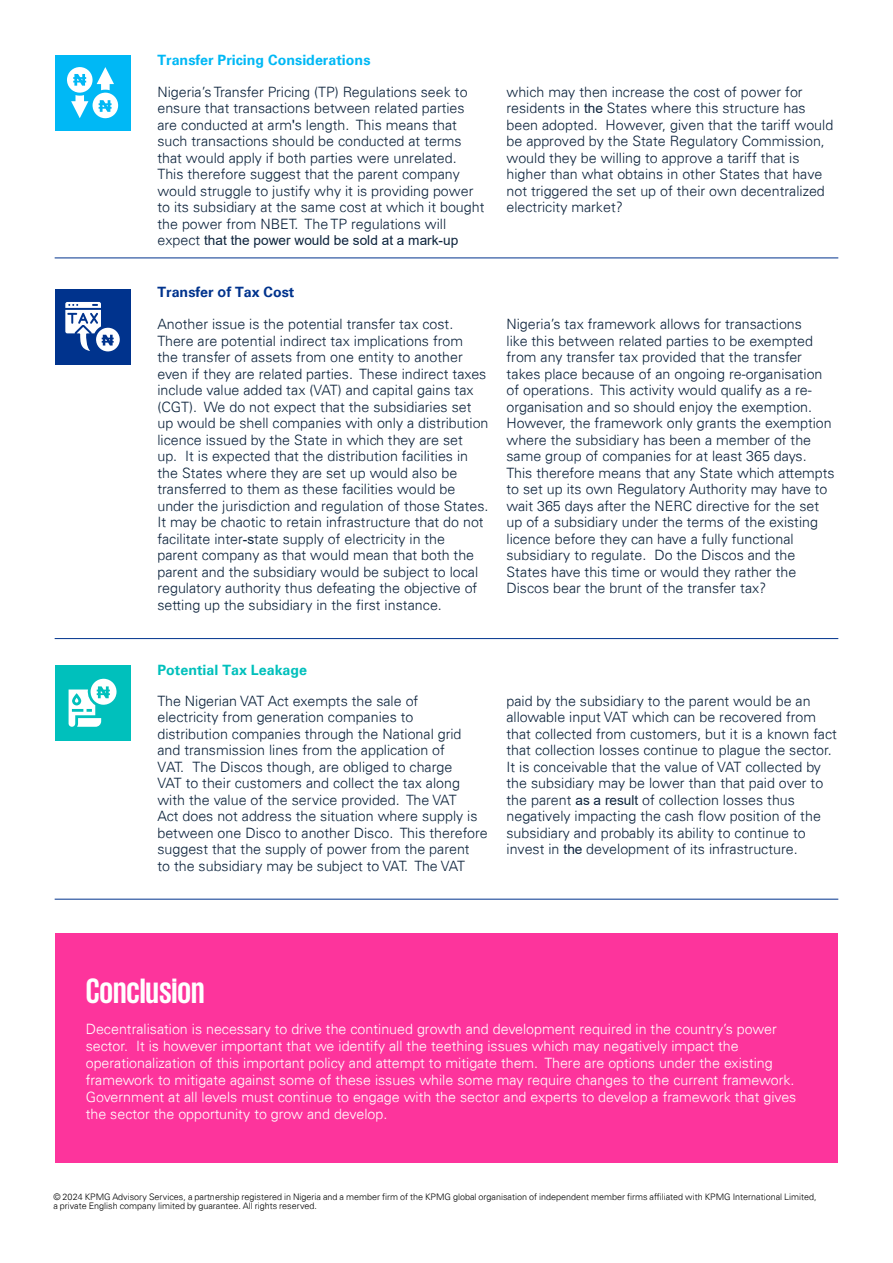
<style>
.page{position:relative;width:893px;height:1263px;background:#fff}
.page>*{position:absolute;margin:0;border:0;box-sizing:border-box;transform-origin:0 0}
.t1{font:700 36px "KPMG";color:#fff}
.t2{font:300 14.25px/16.5px "Univers 45";color:#0c233c}
.t3{font:300 14.25px/17.1px "Univers 45";color:#fff}
.t4{font:700 14.25px "Univers";color:#00b8f5}
.t5{font:700 14.25px "Univers";color:#00c0bc}
.t6{font:700 14.25px "Univers";color:#00338d}
.t7{font:13.65px "Arial";color:#0c233c}
.t8{font:300 9px/9px "Univers 45";color:#000}
.s1{font-family:"Arial";font-weight:400}
.s2{font-family:"Univers 45";font-weight:300;font-size:14.25px}
.s3{font-family:"Arial"}
.s4{font-family:"Arial";font-weight:400;font-size:13.65px}
</style>
<div class="page">
<div style="left:55px;top:934px;width:783px;height:229px;background:#fd349c"></div>
<hr style="left:55px;top:258px;width:783px;height:1px;background:#00338d">
<hr style="left:55px;top:638px;width:783px;height:1px;background:#00338d">
<hr style="left:55px;top:899px;width:783px;height:1px;background:#00338d">
<div style="left:55px;top:55px;width:75px;height:76px;background:#00b8f5"></div>
<div style="left:55px;top:289px;width:75px;height:76px;background:#00338d"></div>
<div style="left:55px;top:665px;width:75px;height:76px;background:#00c0bc"></div>
<svg style="left:67px;top:67px;width:51px;height:52px"></svg>
<svg style="left:65px;top:302px;width:55px;height:50px"></svg>
<svg style="left:69px;top:678px;width:48px;height:49px"></svg>
<p class="t4" style="left:157px;top:52px;width:214px">Transfer Pricing Considerations</p>
<p class="t2" style="left:157px;top:83px;width:329px">Nigeria’s Transfer Pricing (TP) Regulations seek to ensure that transactions between related parties are conducted at arm<span class="s1">'</span>s length. This means that such transactions should be conducted at terms that would apply if both parties were unrelated.<br>This therefore suggest that the parent company would struggle to justify why it is providing power to its subsidiary at the same cost at which it bought the power from NBET. The TP regulations will</p>
<p class="t7" style="left:157px;top:231px;width:302px"><span class="s2">expect</span> that the power would be sold at a mark-up</p>
<p class="t6" style="left:157px;top:284px;width:138px">Transfer <span class="s3">of</span> Tax Cost</p>
<p class="t2" style="left:157px;top:316px;width:333px">Another issue is the potential transfer tax cost.<br>There are potential indirect tax implications from<br>the transfer of assets from one entity to another even if they are related parties. These indirect taxes include value added tax (VAT) and capital gains tax (CGT). We do not expect that the subsidiaries set up would be shell companies with only a distribution licence issued by the State in which they are set<br>up. It is expected that the distribution facilities in the States where they are set up would also be transferred to them as these facilities would be under the jurisdiction and regulation of those States.<br>It may be chaotic to retain infrastructure that do not facilitate inter<span class="s4">-s</span>tate supply of electricity in the parent company as that would mean that both the parent and the subsidiary would be subject to local regulatory authority thus defeating the objective of setting up the subsidiary in the first instance.</p>
<p class="t2" style="left:506px;top:83px;width:328px">which may then increase the cost of power for residents in <span class="s4">the</span> States where this structure has been adopted. However, given that the tariff would be approved by the State Regulatory Commission, would they be willing to approve a tariff that is higher than what obtains in other States that have not triggered the set up of their own decentralized electricity market?</p>
<p class="t2" style="left:506px;top:316px;width:330px">Nigeria’s tax framework allows for transactions<br>like this between related parties to be exempted from any transfer tax provided that the transfer takes place because of an ongoing re-organisation of operations. This activity would qualify as a re&shy;organisation and so should enjoy the exemption.<br>However, the framework only grants the exemption where the subsidiary has been a member of the same group of companies for at least 365 days.<br>This therefore means that any State which attempts to set up its own Regulatory Authority may have to wait 365 days after the NERC directive for the set up of a subsidiary under the terms of the existing licence before they can have a fully functional subsidiary to regulate. Do the Discos and the States have this time or would they rather the Discos bear the brunt of the transfer tax?</p>
<p class="t5" style="left:157px;top:662px;width:151px">Potential Tax Leakage</p>
<p class="t2" style="left:157px;top:692px;width:332px">The Nigerian VAT Act exempts the sale of<br>electricity from generation companies to<br>distribution companies through the National grid and transmission lines from the application of<br>VAT. The Discos though, are obliged to charge<br>VAT to their customers and collect the tax along with the value of the service provided. The VAT<br>Act does not address the situation where supply is between one Disco to another Disco. This therefore suggest that the supply of power from the parent<br>to the subsidiary may be subject to VAT. The VAT</p>
<p class="t2" style="left:506px;top:692px;width:332px">paid by the subsidiary to the parent would be an allowable input VAT which can be recovered from that collected from customers, but it is a known fact that collection losses continue to plague the sector.<br>It is conceivable that the value of VAT collected by the subsidiary may be lower than that paid over to the parent <span class="s4">as a result</span> of collection losses thus negatively impacting the cash flow position of the subsidiary and probably its ability to continue to invest in <span class="s4">the</span> development of its infrastructure.</p>
<h1 class="t1" style="left:86px;top:972px;width:120px">Conclusion</h1>
<p class="t3" style="left:86px;top:1020px;width:712px">Decentralisation is necessary to drive the continued growth and development required in the country’s power sector. It is however important that we identify all the teething issues which may negatively impact the operationalization of this important policy and attempt to mitigate them. There are options under the existing framework to mitigate against some of these issues while some may require changes to the current framework.<br>Government at all levels must continue to engage with the sector and experts to develop a framework that gives the sector the opportunity to grow and develop.</p>
<p class="t8" style="left:53px;top:1192px;width:765px">© 2024 KPMG Advisory Services, a partnership registered in Nigeria and a member firm of the KPMG global organisation of independent member firms affiliated with KPMG International Limited, a private English company limited by guarantee. All rights reserved.</p>
</div>
